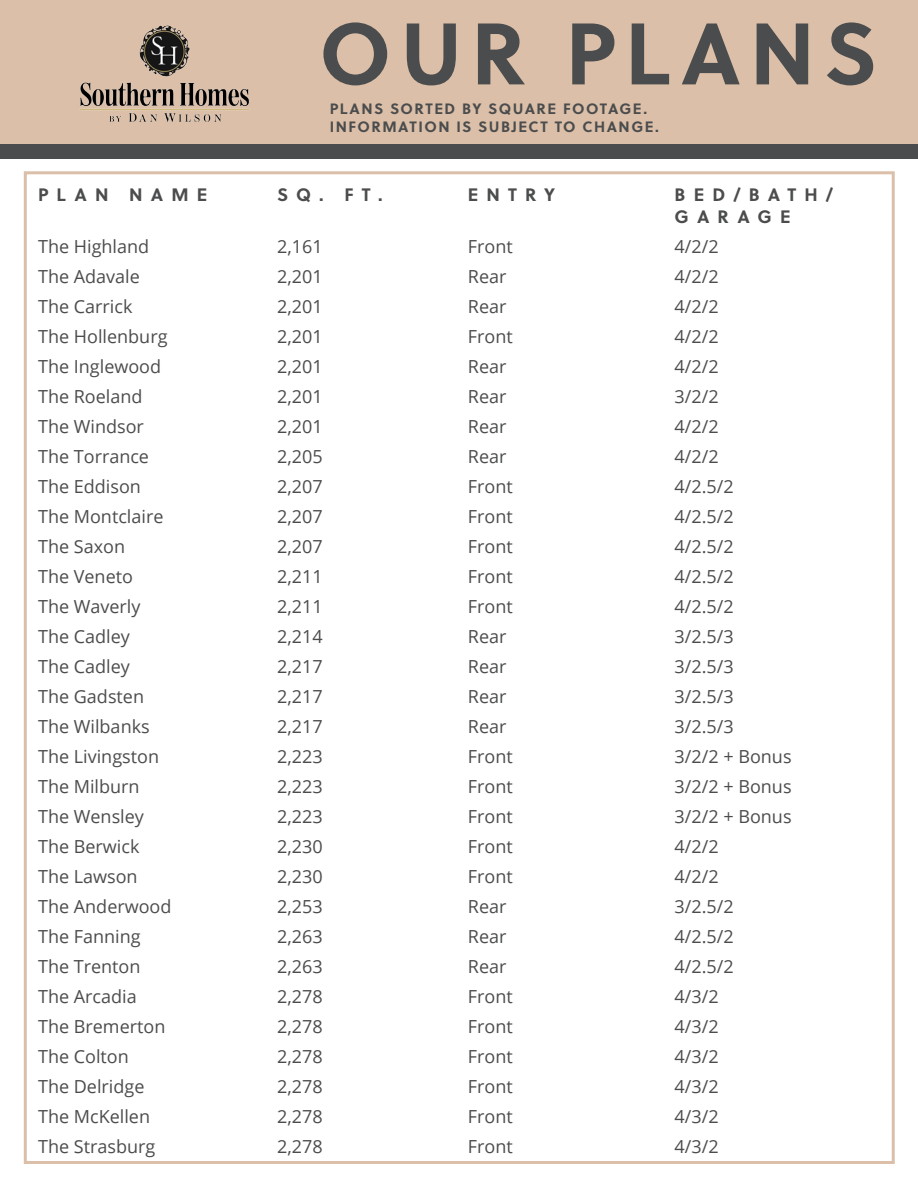
<style>
.page{position:relative;width:918px;height:1188px;background:#fff}
.page>*{position:absolute;margin:0;border:0;box-sizing:border-box;transform-origin:0 0}
.Subtitle_-_Left_Alig{font:700 87px "Soleil";letter-spacing:.1em;color:#4b4c4d}
.Paragraph_Style_2{font:18px/30px "Open Sans";color:#4b4c4d}
.Heading_-_Left_Align{font:700 18px "Soleil";letter-spacing:.45em;color:#4b4c4d}
.Subtitle_-_Left_Alig-2{font:700 15px "Soleil";letter-spacing:.1em;color:#4b4c4d}
</style>
<div class="page">
<div style="left:0;top:0;width:918px;height:152px;background:#dbbfa8"></div>
<img style="left:79px;top:25px;width:171px;height:97px">
<div style="left:0;top:144px;width:918px;height:15px;background:#4b4c4d"></div>
<p class="Heading_-_Left_Align" style="left:38px;top:181px;width:171px">PLAN NAME</p>
<p class="Paragraph_Style_2" style="left:38px;top:231px;width:113px">The Highland</p>
<p class="Paragraph_Style_2" style="left:38px;top:261px;width:103px">The Adavale</p>
<p class="Paragraph_Style_2" style="left:38px;top:291px;width:96px">The Carrick</p>
<p class="Paragraph_Style_2" style="left:38px;top:321px;width:131px">The Hollenburg</p>
<p class="Paragraph_Style_2" style="left:38px;top:351px;width:125px">The Inglewood</p>
<p class="Paragraph_Style_2" style="left:38px;top:381px;width:106px">The Roeland</p>
<p class="Paragraph_Style_2" style="left:38px;top:411px;width:107px">The Windsor</p>
<p class="Paragraph_Style_2" style="left:38px;top:441px;width:113px">The Torrance</p>
<p class="Paragraph_Style_2" style="left:38px;top:471px;width:104px">The Eddison</p>
<p class="Paragraph_Style_2" style="left:38px;top:501px;width:127px">The Montclaire</p>
<p class="Paragraph_Style_2" style="left:38px;top:531px;width:89px">The Saxon</p>
<p class="Paragraph_Style_2" style="left:38px;top:561px;width:96px">The Veneto</p>
<p class="Paragraph_Style_2" style="left:38px;top:591px;width:104px">The Waverly</p>
<p class="Paragraph_Style_2" style="left:38px;top:621px;width:93px">The Cadley</p>
<p class="Paragraph_Style_2" style="left:38px;top:651px;width:93px">The Cadley</p>
<p class="Paragraph_Style_2" style="left:38px;top:681px;width:108px">The Gadsten</p>
<p class="Paragraph_Style_2" style="left:38px;top:711px;width:113px">The Wilbanks</p>
<p class="Paragraph_Style_2" style="left:38px;top:741px;width:123px">The Livingston</p>
<p class="Paragraph_Style_2" style="left:38px;top:771px;width:103px">The Milburn</p>
<p class="Paragraph_Style_2" style="left:38px;top:801px;width:107px">The Wensley</p>
<p class="Paragraph_Style_2" style="left:38px;top:831px;width:103px">The Berwick<br>The Lawson</p>
<p class="Paragraph_Style_2" style="left:38px;top:891px;width:135px">The Anderwood</p>
<p class="Paragraph_Style_2" style="left:38px;top:921px;width:104px">The Fanning</p>
<p class="Paragraph_Style_2" style="left:38px;top:951px;width:104px">The Trenton</p>
<p class="Paragraph_Style_2" style="left:38px;top:981px;width:100px">The Arcadia</p>
<p class="Paragraph_Style_2" style="left:38px;top:1011px;width:129px">The Bremerton</p>
<p class="Paragraph_Style_2" style="left:38px;top:1041px;width:92px">The Colton</p>
<p class="Paragraph_Style_2" style="left:38px;top:1071px;width:108px">The Delridge</p>
<p class="Paragraph_Style_2" style="left:38px;top:1101px;width:114px">The McKellen</p>
<p class="Paragraph_Style_2" style="left:38px;top:1131px;width:119px">The Strasburg</p>
<p class="Subtitle_-_Left_Alig" style="left:319px;top:-14px;width:559px">OUR PLANS</p>
<p class="Subtitle_-_Left_Alig-2" style="left:330px;top:97px;width:319px">PLANS SORTED BY SQUARE FOOTAGE.</p>
<p class="Subtitle_-_Left_Alig-2" style="left:330px;top:115px;width:331px">INFORMATION IS SUBJECT TO CHANGE.</p>
<p class="Heading_-_Left_Align" style="left:277px;top:181px;width:107px">SQ. FT.</p>
<p class="Paragraph_Style_2" style="left:277px;top:231px;width:47px">2,161</p>
<p class="Paragraph_Style_2" style="left:277px;top:261px;width:47px">2,201</p>
<p class="Paragraph_Style_2" style="left:277px;top:291px;width:47px">2,201</p>
<p class="Paragraph_Style_2" style="left:277px;top:321px;width:47px">2,201</p>
<p class="Paragraph_Style_2" style="left:277px;top:351px;width:47px">2,201</p>
<p class="Paragraph_Style_2" style="left:277px;top:381px;width:47px">2,201</p>
<p class="Paragraph_Style_2" style="left:277px;top:411px;width:47px">2,201</p>
<p class="Paragraph_Style_2" style="left:277px;top:441px;width:47px">2,205</p>
<p class="Paragraph_Style_2" style="left:277px;top:471px;width:47px">2,207</p>
<p class="Paragraph_Style_2" style="left:277px;top:501px;width:47px">2,207</p>
<p class="Paragraph_Style_2" style="left:277px;top:531px;width:47px">2,207</p>
<p class="Paragraph_Style_2" style="left:277px;top:561px;width:47px">2,211</p>
<p class="Paragraph_Style_2" style="left:277px;top:591px;width:47px">2,211</p>
<p class="Paragraph_Style_2" style="left:277px;top:621px;width:47px">2,214</p>
<p class="Paragraph_Style_2" style="left:277px;top:651px;width:47px">2,217</p>
<p class="Paragraph_Style_2" style="left:277px;top:681px;width:47px">2,217</p>
<p class="Paragraph_Style_2" style="left:277px;top:711px;width:47px">2,217</p>
<p class="Paragraph_Style_2" style="left:277px;top:741px;width:47px">2,223</p>
<p class="Paragraph_Style_2" style="left:277px;top:771px;width:47px">2,223</p>
<p class="Paragraph_Style_2" style="left:277px;top:801px;width:47px">2,223</p>
<p class="Paragraph_Style_2" style="left:277px;top:831px;width:47px">2,230</p>
<p class="Paragraph_Style_2" style="left:277px;top:861px;width:47px">2,230</p>
<p class="Paragraph_Style_2" style="left:277px;top:891px;width:47px">2,253</p>
<p class="Paragraph_Style_2" style="left:277px;top:921px;width:47px">2,263</p>
<p class="Paragraph_Style_2" style="left:277px;top:951px;width:47px">2,263</p>
<p class="Paragraph_Style_2" style="left:277px;top:981px;width:47px">2,278</p>
<p class="Paragraph_Style_2" style="left:277px;top:1011px;width:47px">2,278</p>
<p class="Paragraph_Style_2" style="left:277px;top:1041px;width:47px">2,278</p>
<p class="Paragraph_Style_2" style="left:277px;top:1071px;width:47px">2,278</p>
<p class="Paragraph_Style_2" style="left:277px;top:1101px;width:47px">2,278</p>
<p class="Paragraph_Style_2" style="left:277px;top:1131px;width:47px">2,278</p>
<p class="Heading_-_Left_Align" style="left:468px;top:181px;width:88px">ENTRY</p>
<p class="Paragraph_Style_2" style="left:468px;top:231px;width:46px">Front</p>
<p class="Paragraph_Style_2" style="left:468px;top:261px;width:40px">Rear</p>
<p class="Paragraph_Style_2" style="left:468px;top:291px;width:40px">Rear</p>
<p class="Paragraph_Style_2" style="left:468px;top:321px;width:46px">Front</p>
<p class="Paragraph_Style_2" style="left:468px;top:351px;width:40px">Rear</p>
<p class="Paragraph_Style_2" style="left:468px;top:381px;width:40px">Rear</p>
<p class="Paragraph_Style_2" style="left:468px;top:411px;width:40px">Rear</p>
<p class="Paragraph_Style_2" style="left:468px;top:441px;width:40px">Rear</p>
<p class="Paragraph_Style_2" style="left:468px;top:471px;width:46px">Front</p>
<p class="Paragraph_Style_2" style="left:468px;top:501px;width:46px">Front</p>
<p class="Paragraph_Style_2" style="left:468px;top:531px;width:46px">Front</p>
<p class="Paragraph_Style_2" style="left:468px;top:561px;width:46px">Front</p>
<p class="Paragraph_Style_2" style="left:468px;top:591px;width:46px">Front</p>
<p class="Paragraph_Style_2" style="left:468px;top:621px;width:40px">Rear</p>
<p class="Paragraph_Style_2" style="left:468px;top:651px;width:40px">Rear<br>Rear</p>
<p class="Paragraph_Style_2" style="left:468px;top:711px;width:40px">Rear</p>
<p class="Paragraph_Style_2" style="left:468px;top:741px;width:46px">Front</p>
<p class="Paragraph_Style_2" style="left:468px;top:771px;width:46px">Front</p>
<p class="Paragraph_Style_2" style="left:468px;top:801px;width:46px">Front</p>
<p class="Paragraph_Style_2" style="left:468px;top:831px;width:46px">Front</p>
<p class="Paragraph_Style_2" style="left:468px;top:861px;width:46px">Front</p>
<p class="Paragraph_Style_2" style="left:468px;top:891px;width:40px">Rear</p>
<p class="Paragraph_Style_2" style="left:468px;top:921px;width:40px">Rear</p>
<p class="Paragraph_Style_2" style="left:468px;top:951px;width:40px">Rear</p>
<p class="Paragraph_Style_2" style="left:468px;top:981px;width:46px">Front</p>
<p class="Paragraph_Style_2" style="left:468px;top:1011px;width:46px">Front</p>
<p class="Paragraph_Style_2" style="left:468px;top:1041px;width:46px">Front</p>
<p class="Paragraph_Style_2" style="left:468px;top:1071px;width:46px">Front</p>
<p class="Paragraph_Style_2" style="left:468px;top:1101px;width:46px">Front</p>
<p class="Paragraph_Style_2" style="left:468px;top:1131px;width:46px">Front</p>
<p class="Heading_-_Left_Align" style="left:675px;top:181px;width:160px">BED/BATH/</p>
<p class="Heading_-_Left_Align" style="left:675px;top:202px;width:117px">GARAGE</p>
<p class="Paragraph_Style_2" style="left:675px;top:231px;width:46px">4/2/2</p>
<p class="Paragraph_Style_2" style="left:675px;top:261px;width:46px">4/2/2</p>
<p class="Paragraph_Style_2" style="left:675px;top:291px;width:46px">4/2/2</p>
<p class="Paragraph_Style_2" style="left:675px;top:321px;width:46px">4/2/2</p>
<p class="Paragraph_Style_2" style="left:675px;top:351px;width:46px">4/2/2</p>
<p class="Paragraph_Style_2" style="left:675px;top:381px;width:46px">3/2/2</p>
<p class="Paragraph_Style_2" style="left:675px;top:411px;width:46px">4/2/2</p>
<p class="Paragraph_Style_2" style="left:675px;top:441px;width:46px">4/2/2</p>
<p class="Paragraph_Style_2" style="left:675px;top:471px;width:61px">4/2.5/2</p>
<p class="Paragraph_Style_2" style="left:675px;top:501px;width:61px">4/2.5/2</p>
<p class="Paragraph_Style_2" style="left:675px;top:531px;width:61px">4/2.5/2</p>
<p class="Paragraph_Style_2" style="left:675px;top:561px;width:61px">4/2.5/2</p>
<p class="Paragraph_Style_2" style="left:675px;top:591px;width:61px">4/2.5/2</p>
<p class="Paragraph_Style_2" style="left:675px;top:621px;width:61px">3/2.5/3</p>
<p class="Paragraph_Style_2" style="left:675px;top:651px;width:61px">3/2.5/3</p>
<p class="Paragraph_Style_2" style="left:675px;top:681px;width:61px">3/2.5/3</p>
<p class="Paragraph_Style_2" style="left:675px;top:711px;width:61px">3/2.5/3</p>
<p class="Paragraph_Style_2" style="left:675px;top:741px;width:118px">3/2/2 + Bonus</p>
<p class="Paragraph_Style_2" style="left:675px;top:771px;width:118px">3/2/2 + Bonus</p>
<p class="Paragraph_Style_2" style="left:675px;top:801px;width:118px">3/2/2 + Bonus</p>
<p class="Paragraph_Style_2" style="left:675px;top:831px;width:46px">4/2/2</p>
<p class="Paragraph_Style_2" style="left:675px;top:861px;width:46px">4/2/2</p>
<p class="Paragraph_Style_2" style="left:675px;top:891px;width:61px">3/2.5/2</p>
<p class="Paragraph_Style_2" style="left:675px;top:921px;width:61px">4/2.5/2</p>
<p class="Paragraph_Style_2" style="left:675px;top:951px;width:61px">4/2.5/2</p>
<p class="Paragraph_Style_2" style="left:675px;top:981px;width:46px">4/3/2</p>
<p class="Paragraph_Style_2" style="left:675px;top:1011px;width:46px">4/3/2</p>
<p class="Paragraph_Style_2" style="left:675px;top:1041px;width:46px">4/3/2</p>
<p class="Paragraph_Style_2" style="left:675px;top:1071px;width:46px">4/3/2</p>
<p class="Paragraph_Style_2" style="left:675px;top:1101px;width:46px">4/3/2</p>
<p class="Paragraph_Style_2" style="left:675px;top:1131px;width:46px">4/3/2</p>
</div>
